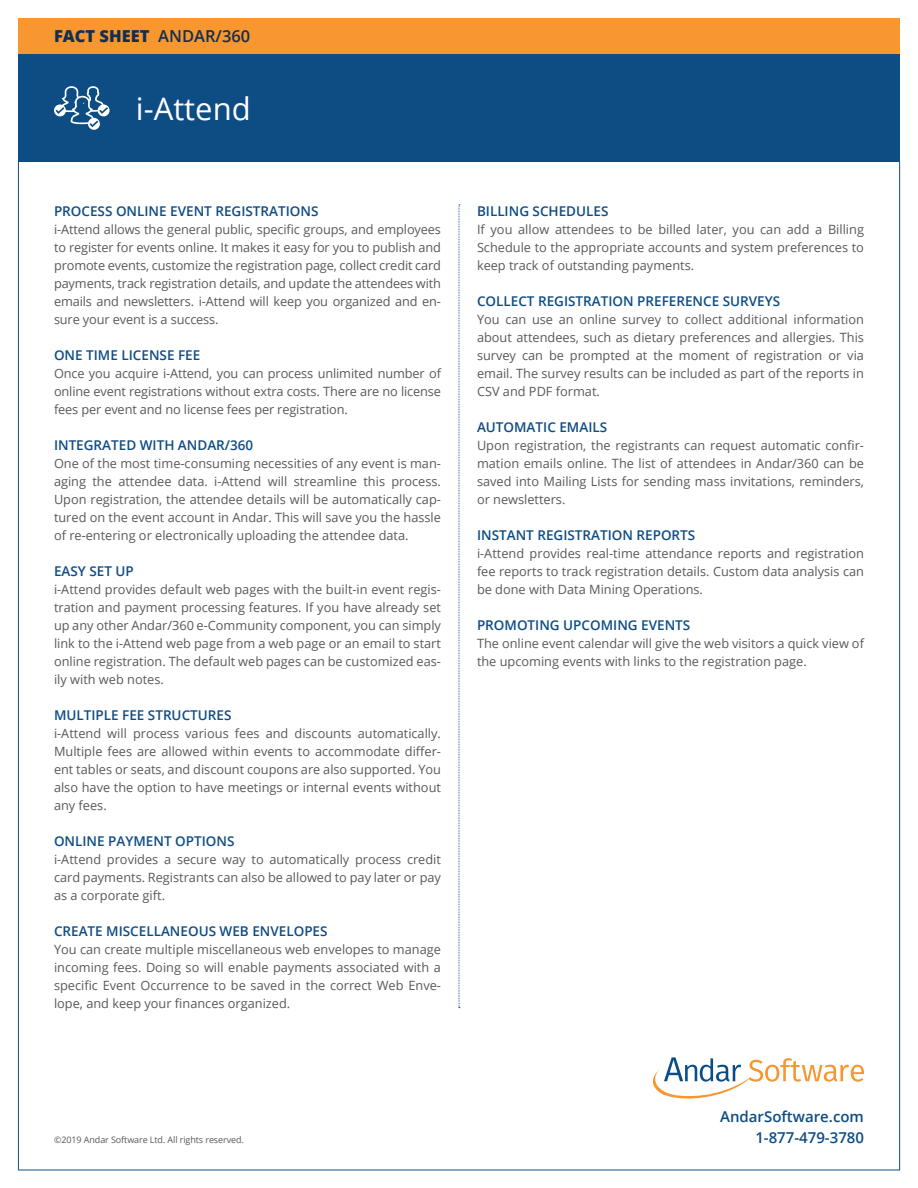
<style>
.page{position:relative;width:918px;height:1188px;background:#fff}
.page>*{position:absolute;margin:0;border:0;box-sizing:border-box;transform-origin:0 0}
.t1{font:31.05px "Open Sans";color:#fff}
.t2{font:800 16.5px "Open Sans";color:#102f52}
.t3{font:600 15px/21px "Open Sans";color:#0e4c84;text-align:right}
.t4{font:600 13.5px "Open Sans";color:#0e4c84}
.t5{font:12.75px/18px "Open Sans";color:#58595b;text-align:justify}
.t6{font:9px "Open Sans";letter-spacing:-.01em;color:#58595b}
.s1{font-weight:600}
</style>
<div class="page">
<div style="left:18px;top:54px;width:882px;height:108px;background:#0e4c84"></div>
<div style="left:18px;top:18px;width:882px;height:36px;background:#f8962f"></div>
<hr style="left:18px;top:162px;width:1px;height:1008px;background:#0e4c84">
<hr style="left:899px;top:162px;width:1px;height:1008px;background:#0e4c84">
<hr style="left:19px;top:1170px;width:881px;height:1px;background:#0e4c84">
<svg style="left:653px;top:1057px;width:211px;height:42px"></svg>
<svg style="left:459px;top:205px;width:1px;height:803px"></svg>
<svg style="left:54px;top:86px;width:56px;height:44px"></svg>
<p class="t2" style="left:54px;top:24px;width:198px">FACT SHEET <span class="s1">ANDAR/360</span></p>
<h1 class="t1" style="left:136px;top:87px;width:116px">i-Attend</h1>
<p class="t4" style="left:54px;top:202px;width:266px">PROCESS ONLINE EVENT REGISTRATIONS</p>
<p class="t5" style="left:54px;top:220px;width:389px">i-Attend allows the general public, specific groups, and employees to register for events online. It makes it easy for you to publish and promote events, customize the registration page, collect credit card payments, track registration details, and update the attendees with emails and newsletters. i-Attend will keep you organized and en&shy;sure your event is a success.</p>
<p class="t4" style="left:54px;top:346px;width:148px">ONE TIME LICENSE FEE</p>
<p class="t5" style="left:54px;top:364px;width:389px">Once you acquire i-Attend, you can process unlimited number of online event registrations without extra costs. There are no license fees per event and no license fees per registration.</p>
<p class="t4" style="left:54px;top:436px;width:201px">INTEGRATED WITH ANDAR/360</p>
<p class="t5" style="left:54px;top:454px;width:389px">One of the most time-consuming necessities of any event is man&shy;aging the attendee data. i-Attend will streamline this process.<br>Upon registration, the attendee details will be automatically cap&shy;tured on the event account in Andar. This will save you the hassle of re-entering or electronically uploading the attendee data.</p>
<p class="t4" style="left:54px;top:562px;width:81px">EASY SET UP</p>
<p class="t5" style="left:54px;top:580px;width:389px">i-Attend provides default web pages with the built-in event regis&shy;tration and payment processing features. If you have already set up any other Andar/360 e-Community component, you can simply link to the i-Attend web page from a web page or an email to start online registration. The default web pages can be customized eas&shy;ily with web notes.</p>
<p class="t4" style="left:54px;top:706px;width:179px">MULTIPLE FEE STRUCTURES</p>
<p class="t5" style="left:54px;top:724px;width:389px">i-Attend will process various fees and discounts automatically.<br>Multiple fees are allowed within events to accommodate differ&shy;ent tables or seats, and discount coupons are also supported. You also have the option to have meetings or internal events without any fees.</p>
<p class="t4" style="left:54px;top:832px;width:182px">ONLINE PAYMENT OPTIONS</p>
<p class="t5" style="left:54px;top:850px;width:388px">i-Attend provides a secure way to automatically process credit card payments. Registrants can also be allowed to pay later or pay as a corporate gift.</p>
<p class="t4" style="left:54px;top:922px;width:275px">CREATE MISCELLANEOUS WEB ENVELOPES</p>
<p class="t5" style="left:54px;top:940px;width:389px">You can create multiple miscellaneous web envelopes to manage incoming fees. Doing so will enable payments associated with a specific Event Occurrence to be saved in the correct Web Enve&shy;lope, and keep your finances organized.</p>
<p class="t4" style="left:477px;top:202px;width:133px">BILLING SCHEDULES</p>
<p class="t5" style="left:477px;top:220px;width:389px">If you allow attendees to be billed later, you can add a Billing Schedule to the appropriate accounts and system preferences to keep track of outstanding payments.</p>
<p class="t4" style="left:477px;top:292px;width:305px">COLLECT REGISTRATION PREFERENCE SURVEYS</p>
<p class="t5" style="left:477px;top:310px;width:389px">You can use an online survey to collect additional information about attendees, such as dietary preferences and allergies. This survey can be prompted at the moment of registration or via email. The survey results can be included as part of the reports in CSV and PDF format.</p>
<p class="t4" style="left:477px;top:418px;width:132px">AUTOMATIC EMAILS</p>
<p class="t5" style="left:477px;top:436px;width:389px">Upon registration, the registrants can request automatic confir&shy;mation emails online. The list of attendees in Andar/360 can be saved into Mailing Lists for sending mass invitations, reminders, or newsletters.</p>
<p class="t4" style="left:477px;top:526px;width:220px">INSTANT REGISTRATION REPORTS</p>
<p class="t5" style="left:477px;top:544px;width:389px">i-Attend provides real-time attendance reports and registration fee reports to track registration details. Custom data analysis can be done with Data Mining Operations.</p>
<p class="t4" style="left:477px;top:616px;width:215px">PROMOTING UPCOMING EVENTS</p>
<p class="t5" style="left:477px;top:634px;width:389px">The online event calendar will give the web visitors a quick view of the upcoming events with links to the registration page.</p>
<p class="t6" style="left:54px;top:1133px;width:191px">©2019 Andar Software Ltd. All rights reserved.</p>
<p class="t3" style="left:720px;top:1105px;width:145px">AndarSoftware.com<br>1-877-479-3780</p>
</div>
